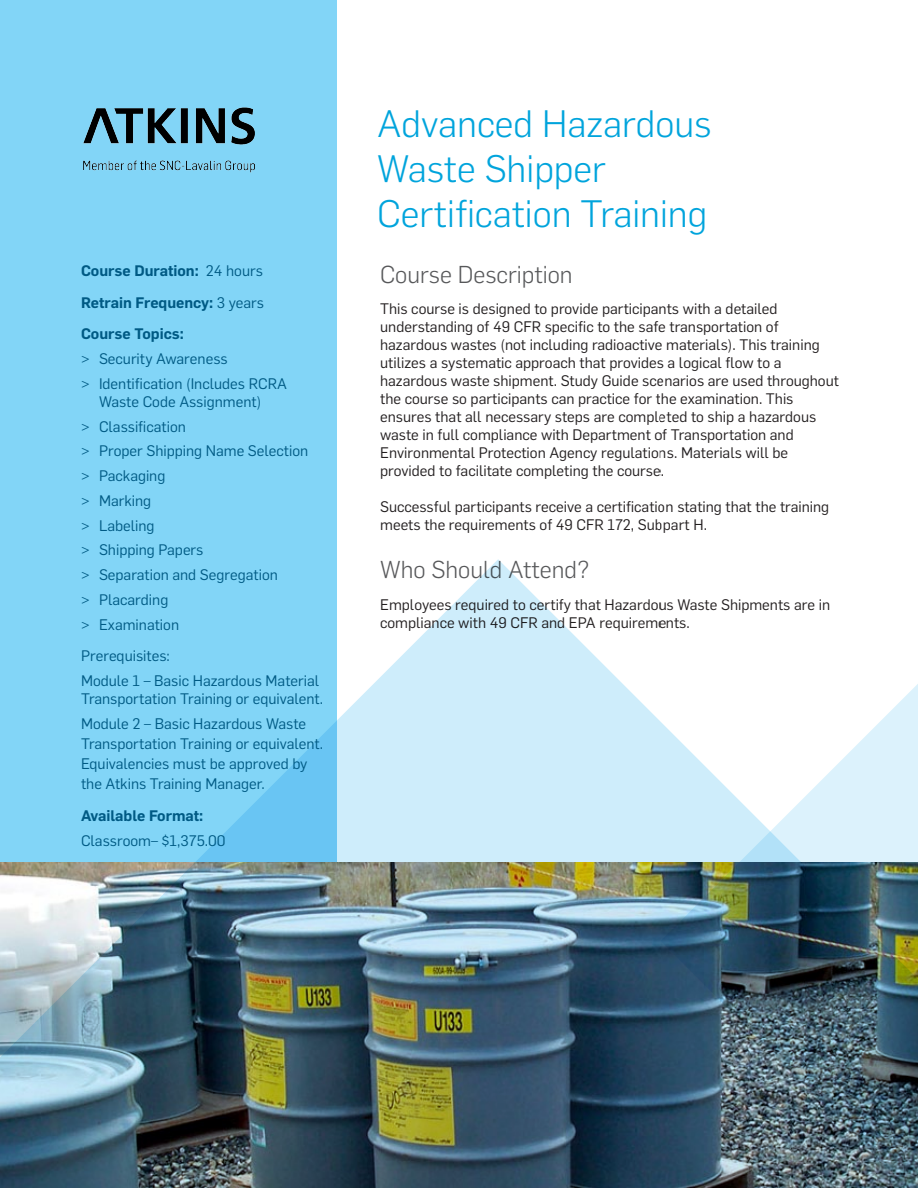
<style>
.page{position:relative;width:918px;height:1188px;background:#fff}
.page>*{position:absolute;margin:0;border:0;box-sizing:border-box;transform-origin:0 0}
._01-Title{font:300 37.5px/45px "Flama";color:#00a4dc}
.t1{font:300 24px "Flama";color:#57585a}
.t2{font:15px/18px "Flama";color:#231f20}
.t3{font:15px/24.8px "Flama";color:#005a84}
.t4{font:600 15px/31.5px "Flama";color:#005a84;text-align:justify}
.s1{font-weight:400}
</style>
<div class="page">
<div style="left:0;top:0;width:338px;height:1188px;background:#82d5f7"></div>
<img style="left:83px;top:107px;width:172px;height:66px">
<img style="left:0;top:559px;width:661px;height:629px">
<img style="left:661px;top:684px;width:257px;height:504px">
<p class="t4" style="left:81px;top:254px;width:185px">Course Duration: <span class="s1">24 hours </span>Retrain Frequency: <span class="s1">3 years </span>Course Topics:</p>
<p class="t3" style="left:81px;top:345px;width:207px">&gt; Security Awareness<br>&gt; Identification (Includes RCRA</p>
<p class="t3" style="left:81px;top:388px;width:229px;text-indent:18px">Waste Code Assignment)<br>&gt; Classification<br>&gt; Proper Shipping Name Selection &gt; Packaging<br>&gt; Marking<br>&gt; Labeling<br>&gt; Shipping Papers<br>&gt; Separation and Segregation<br>&gt; Placarding<br>&gt; Examination</p>
<p class="t3" style="left:81px;top:642px;width:240px">Prerequisites:<br>Module 1 – Basic Hazardous Material</p>
<p class="t3" style="left:81px;top:685px;width:244px">Transportation Training or equivalent.<br>Module 2 – Basic Hazardous Waste</p>
<p class="t3" style="left:81px;top:732px;width:244px;line-height:20.2px">Transportation Training or equivalent.<br>Equivalencies must be approved by the Atkins Training Manager.</p>
<p class="t4" style="left:81px;top:799px;width:124px">Available Format:</p>
<p class="t3" style="left:81px;top:827px;width:146px">Classroom– $1,375.00</p>
<p class="_01-Title" style="left:377px;top:99px;width:336px">Advanced Hazardous<br>Waste Shipper<br>Certification Training</p>
<h2 class="t1" style="left:380px;top:258px;width:194px">Course Description</h2>
<p class="t2" style="left:380px;top:299px;width:460px">This course is designed to provide participants with a detailed understanding of 49 CFR specific to the safe transportation of hazardous wastes (not including radioactive materials). This training utilizes a systematic approach that provides a logical flow to a hazardous waste shipment. Study Guide scenarios are used throughout the course so participants can practice for the examination. This ensures that all necessary steps are completed to ship a hazardous waste in full compliance with Department of Transportation and Environmental Protection Agency regulations. Materials will be provided to facilitate completing the course.</p>
<p class="t2" style="left:380px;top:497px;width:451px">Successful participants receive a certification stating that the training meets the requirements of 49 CFR 172, Subpart H.</p>
<h2 class="t1" style="left:380px;top:554px;width:211px">Who Should Attend?</h2>
<p class="t2" style="left:380px;top:595px;width:452px">Employees required to certify that Hazardous Waste Shipments are in compliance with 49 CFR and EPA requirements.</p>
</div>
